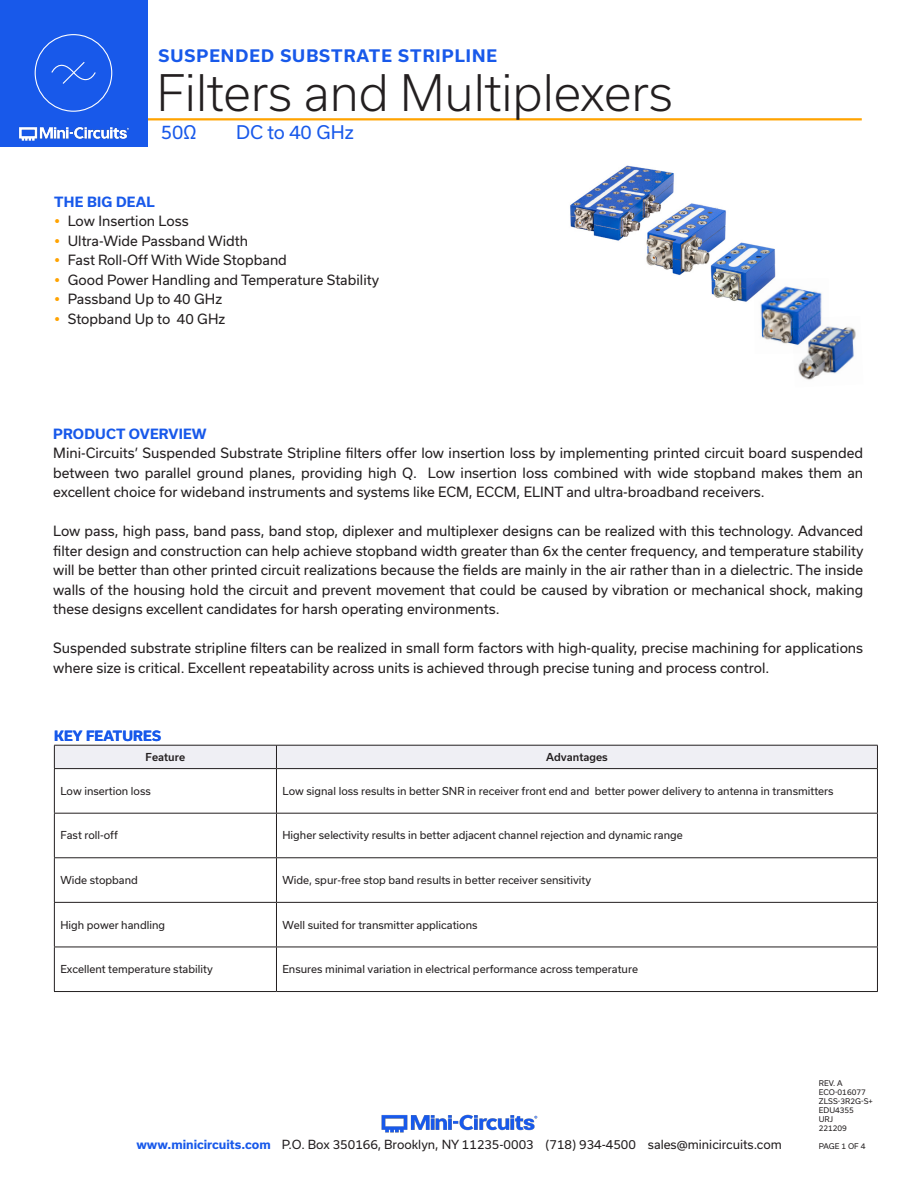
<style>
.page{position:relative;width:918px;height:1188px;background:#fff}
.page>*{position:absolute;margin:0;border:0;box-sizing:border-box;transform-origin:0 0}
.Main_Title{font:300 48px "Usual";color:#231f20}
.Frequency{font:18px "Usual";color:#1859ea}
.Eyebrow{font:700 16.5px "Usual";letter-spacing:.065em;color:#1859ea}
.Regular_Copy{font:13.5px/19.5px "Usual";color:#231f20;text-align:justify}
.Blue_Headers{font:700 13.5px "Usual";letter-spacing:.015em;color:#1859ea}
.t1{font:12px "Usual";color:#231f20}
.t2{font:10.5px "Usual";color:#231f20}
.Table_Header_Center{font:500 10.5px "Usual";color:#231f20}
.Revision{font:7.5px "Usual";color:#231f20}
.s1{font-weight:700;color:#1859ea}
</style>
<div class="page">
<hr style="left:917px;top:0;width:1px;height:147px;background:#1859ea">
<hr style="left:54px;top:769px;width:1px;height:44px;background:#231f20">
<hr style="left:276px;top:769px;width:1px;height:44px;background:#231f20">
<hr style="left:877px;top:769px;width:1px;height:44px;background:#231f20">
<hr style="left:54px;top:813px;width:222px;height:1px;background:#231f20">
<hr style="left:54px;top:814px;width:1px;height:43px;background:#231f20">
<hr style="left:276px;top:813px;width:602px;height:1px;background:#231f20">
<hr style="left:276px;top:814px;width:1px;height:43px;background:#231f20">
<hr style="left:877px;top:814px;width:1px;height:43px;background:#231f20">
<hr style="left:54px;top:857px;width:222px;height:1px;background:#231f20">
<hr style="left:54px;top:858px;width:1px;height:44px;background:#231f20">
<hr style="left:276px;top:857px;width:602px;height:1px;background:#231f20">
<hr style="left:276px;top:858px;width:1px;height:44px;background:#231f20">
<hr style="left:877px;top:858px;width:1px;height:44px;background:#231f20">
<hr style="left:54px;top:902px;width:222px;height:1px;background:#231f20">
<hr style="left:54px;top:903px;width:1px;height:44px;background:#231f20">
<hr style="left:276px;top:902px;width:602px;height:1px;background:#231f20">
<hr style="left:276px;top:903px;width:1px;height:44px;background:#231f20">
<hr style="left:877px;top:903px;width:1px;height:44px;background:#231f20">
<hr style="left:54px;top:947px;width:222px;height:1px;background:#231f20">
<hr style="left:54px;top:947px;width:1px;height:44px;background:#231f20">
<hr style="left:276px;top:947px;width:602px;height:1px;background:#231f20">
<hr style="left:276px;top:947px;width:1px;height:44px;background:#231f20">
<hr style="left:877px;top:947px;width:1px;height:44px;background:#231f20">
<hr style="left:54px;top:991px;width:222px;height:1px;background:#231f20">
<hr style="left:276px;top:991px;width:602px;height:1px;background:#231f20">
<svg style="left:54px;top:745px;width:824px;height:24px"></svg>
<hr style="left:129px;top:118px;width:733px;height:2px;background:#ffa300">
<div style="left:0;top:0;width:147px;height:146px;background:#1859ea"></div>
<img style="left:19px;top:126px;width:110px;height:15px">
<div style="left:35px;top:34px;width:77px;height:78px;border:1px solid #fff;border-radius:50%"></div>
<svg style="left:51px;top:62px;width:45px;height:22px"></svg>
<img style="left:381px;top:1114px;width:157px;height:19px">
<img style="left:760px;top:286px;width:62px;height:58px">
<img style="left:647px;top:203px;width:79px;height:72px">
<img style="left:792px;top:316px;width:64px;height:64px">
<img style="left:706px;top:235px;width:74px;height:74px">
<img style="left:570px;top:165px;width:110px;height:97px">
<p class="Eyebrow" style="left:158px;top:46px;width:340px">SUSPENDED SUBSTRATE STRIPLINE</p>
<p class="Main_Title" style="left:157px;top:66px;width:517px">Filters and Multiplexers</p>
<p class="Frequency" style="left:161px;top:122px;width:37px">50Ω</p>
<p class="Frequency" style="left:236px;top:122px;width:119px">DC to 40 GHz</p>
<p class="Blue_Headers" style="left:54px;top:194px;width:102px">THE BIG DEAL</p>
<p class="Regular_Copy" style="left:68px;top:212px;width:122px">Low Insertion Loss</p>
<p class="Regular_Copy" style="left:68px;top:231px;width:182px">Ultra-Wide Passband Width</p>
<p class="Regular_Copy" style="left:68px;top:251px;width:221px">Fast Roll-Off With Wide Stopband</p>
<p class="Regular_Copy" style="left:68px;top:270px;width:313px">Good Power Handling and Temperature Stability</p>
<p class="Regular_Copy" style="left:68px;top:290px;width:156px">Passband Up to 40 GHz</p>
<p class="Regular_Copy" style="left:68px;top:309px;width:159px">Stopband Up to 40 GHz</p>
<p class="Blue_Headers" style="left:53px;top:426px;width:155px">PRODUCT OVERVIEW</p>
<p class="Regular_Copy" style="left:53px;top:444px;width:811px">Mini-Circuits’ Suspended Substrate Stripline filters offer low insertion loss by implementing printed circuit board suspended between two parallel ground planes, providing high Q. Low insertion loss combined with wide stopband makes them an excellent choice for wideband instruments and systems like ECM, ECCM, ELINT and ultra-broadband receivers.</p>
<p class="Regular_Copy" style="left:53px;top:522px;width:812px">Low pass, high pass, band pass, band stop, diplexer and multiplexer designs can be realized with this technology. Advanced filter design and construction can help achieve stopband width greater than 6x the center frequency, and temperature stability will be better than other printed circuit realizations because the fields are mainly in the air rather than in a dielectric. The inside walls of the housing hold the circuit and prevent movement that could be caused by vibration or mechanical shock, making these designs excellent candidates for harsh operating environments.</p>
<p class="Regular_Copy" style="left:53px;top:639px;width:811px">Suspended substrate stripline filters can be realized in small form factors with high-quality, precise machining for applications where size is critical. Excellent repeatability across units is achieved through precise tuning and process control.</p>
<p class="Blue_Headers" style="left:54px;top:728px;width:108px">KEY FEATURES</p>
<p class="Table_Header_Center" style="left:146px;top:751px;width:41px">Feature</p>
<p class="Table_Header_Center" style="left:546px;top:751px;width:63px">Advantages</p>
<p class="t2" style="left:60px;top:785px;width:92px">Low insertion loss</p>
<p class="t2" style="left:282px;top:785px;width:553px">Low signal loss results in better SNR in receiver front end and better power delivery to antenna in transmitters</p>
<p class="t2" style="left:60px;top:829px;width:59px">Fast roll-off</p>
<p class="t2" style="left:282px;top:829px;width:402px">Higher selectivity results in better adjacent channel rejection and dynamic range</p>
<p class="t2" style="left:60px;top:874px;width:79px">Wide stopband</p>
<p class="t2" style="left:282px;top:874px;width:310px">Wide, spur-free stop band results in better receiver sensitivity</p>
<p class="t2" style="left:60px;top:919px;width:106px">High power handling</p>
<p class="t2" style="left:282px;top:919px;width:197px">Well suited for transmitter applications</p>
<p class="t2" style="left:60px;top:963px;width:154px">Excellent temperature stability</p>
<p class="t2" style="left:282px;top:963px;width:357px">Ensures minimal variation in electrical performance across temperature</p>
<p class="Revision" style="left:819px;top:1079px;width:26px">REV. A</p>
<p class="Revision" style="left:819px;top:1088px;width:49px">ECO-016077</p>
<p class="Revision" style="left:819px;top:1097px;width:56px">ZLSS-3R2G-S+</p>
<p class="Revision" style="left:819px;top:1106px;width:37px">EDU4355</p>
<p class="Revision" style="left:819px;top:1115px;width:16px">URJ</p>
<p class="Revision" style="left:819px;top:1124px;width:30px">221209</p>
<p class="t1" style="left:136px;top:1137px;width:647px"><span class="s1">www.minicircuits.com</span> P.O. Box 350166, Brooklyn, NY 11235-0003 (718) 934-4500 sales@minicircuits.com</p>
<p class="Revision" style="left:819px;top:1142px;width:48px">PAGE 1 OF 4</p>
</div>
